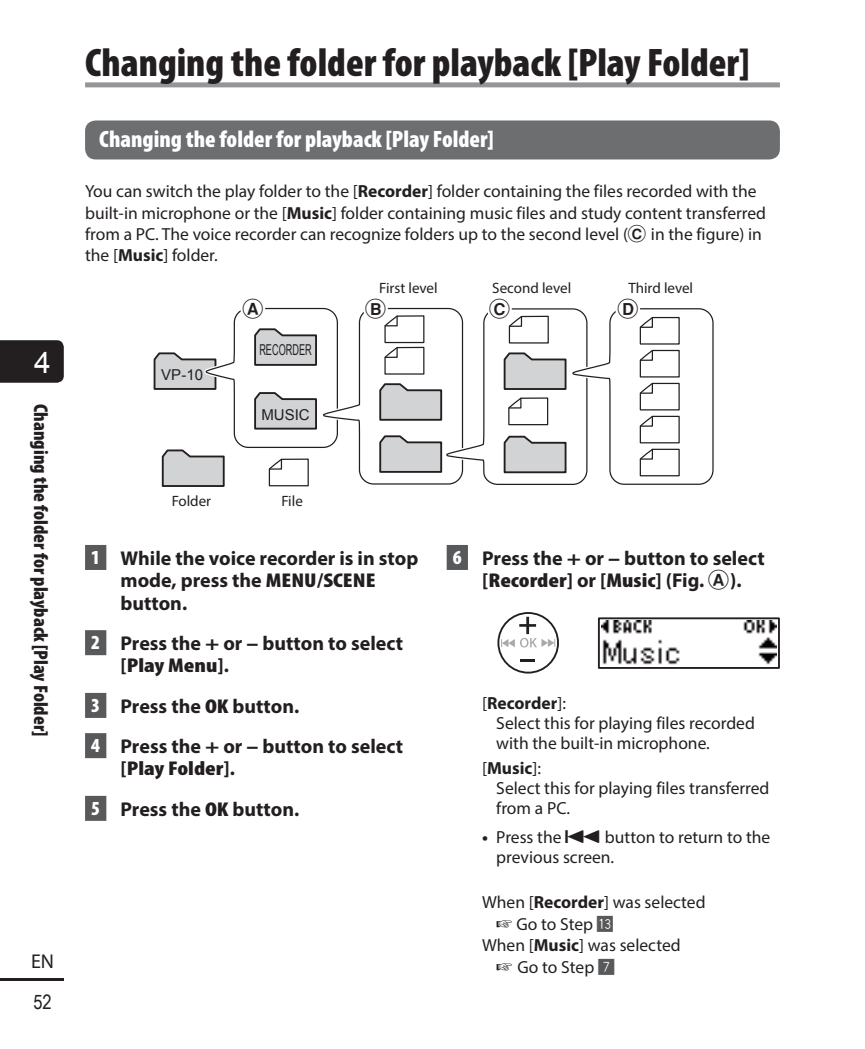
<style>
.page{position:relative;width:865px;height:1049px;background:#fff}
.page>*{position:absolute;margin:0;border:0;box-sizing:border-box;transform-origin:0 0}
.t1{font:900 condensed 40px "Myriad Pro";color:#231f20}
.t2{font:30px "Arial";color:#fff}
.t3{font:900 condensed 23.75px "Myriad Pro";color:#fff}
.t4{font:700 20px/22.5px "Myriad Pro";color:#231f20}
.t5{font:900 condensed 20px "Myriad Pro";color:#231f20}
.t6{font:20px "Circl Posi B2";color:#231f20}
.t7{font:20px "Arial Narrow";color:#231f20}
.t8{font:20px "Myriad Pro";color:#231f20}
.t9{font:17.5px/20px "Myriad Pro";color:#231f20}
.t10{font:15px "Myriad Pro";color:#231f20}
.t11{font:15px "Arial";color:#231f20}
.t12{font:15px "Arial";color:#231f20;scale:.61 1}
.s1{font-weight:700}
.s2{font-family:"Circl Posi B2"}
.s3{font-weight:900;font-stretch:condensed;color:#fff}
.s4{font-weight:900;font-stretch:condensed}
.s5{font-family:"Circl Posi B2";font-weight:400}
.s6{font-family:"AP Yakumono"}
.s7{font-family:"Akakusuji";color:#58595b}
</style>
<div class="page">
<div style="left:0;top:340px;width:64px;height:43px;background:#231f20"></div>
<hr style="left:0;top:978px;width:64px;height:3px;background:#231f20">
<div style="left:85px;top:120px;width:695px;height:39px;background:#6d6e70;border-radius:11px"></div>
<svg style="left:153px;top:307px;width:561px;height:180px"></svg>
<div style="left:243px;top:298px;width:20px;height:20px;background:#fff;border-radius:50%"></div>
<div style="left:240px;top:296px;width:25px;height:25px;border:5px solid #fff;border-radius:50%"></div>
<div style="left:365px;top:298px;width:20px;height:20px;background:#fff;border-radius:50%"></div>
<div style="left:363px;top:296px;width:25px;height:25px;border:5px solid #fff;border-radius:50%"></div>
<div style="left:489px;top:298px;width:20px;height:20px;background:#fff;border-radius:50%"></div>
<div style="left:487px;top:296px;width:25px;height:25px;border:5px solid #fff;border-radius:50%"></div>
<div style="left:617px;top:298px;width:20px;height:20px;background:#fff;border-radius:50%"></div>
<div style="left:615px;top:296px;width:25px;height:25px;border:5px solid #fff;border-radius:50%"></div>
<div style="left:85px;top:545px;width:21px;height:25px;background:#58595b"></div>
<div style="left:85px;top:630px;width:21px;height:25px;background:#58595b"></div>
<div style="left:85px;top:693px;width:21px;height:25px;background:#58595b"></div>
<div style="left:85px;top:733px;width:21px;height:25px;background:#58595b"></div>
<div style="left:85px;top:796px;width:21px;height:25px;background:#58595b"></div>
<div style="left:446px;top:545px;width:22px;height:25px;background:#58595b"></div>
<div style="left:497px;top:612px;width:62px;height:61px;border:2px solid #231f20;border-radius:50%"></div>
<svg style="left:501px;top:617px;width:54px;height:30px"></svg>
<svg style="left:520px;top:659px;width:15px;height:2px"></svg>
<div style="left:598px;top:617px;width:182px;height:52px;border:2px solid #231f20"></div>
<img style="left:601px;top:620px;width:175px;height:45px">
<div style="left:85px;top:82px;width:695px;height:5px;background:#939598"></div>
<h2 class="t2" style="left:34px;top:346px;width:18px">4</h2>
<p class="t5" style="left:48px;top:404px;width:334px;rotate:90deg">Changing the folder for playback [Play Folder]</p>
<p class="t8" style="left:31px;top:953px;width:25px">EN</p>
<p class="t7" style="left:33px;top:991px;width:20px">52</p>
<h1 class="t1" style="left:85px;top:47px;width:666px">Changing the folder for playback [Play Folder]</h1>
<h3 class="t3" style="left:99px;top:130px;width:396px">Changing the folder for playback [Play Folder]</h3>
<p class="t9" style="left:85px;top:182px;width:682px;line-height:21.2px">You can switch the play folder to the [<span class="s1">Recorder</span>] folder containing the files recorded with the built-in microphone or the [<span class="s1">Music</span>] folder containing music files and study content transferred from a PC. The voice recorder can recognize folders up to the second level (<span class="s2">C</span> in the figure) in the [<span class="s1">Music</span>] folder.</p>
<p class="t10" style="left:379px;top:283px;width:60px">First level</p>
<p class="t10" style="left:492px;top:283px;width:81px">Second level</p>
<p class="t10" style="left:628px;top:283px;width:66px">Third level</p>
<p class="t6" style="left:242px;top:297px;width:24px">A</p>
<p class="t6" style="left:365px;top:297px;width:24px">B</p>
<p class="t6" style="left:489px;top:297px;width:24px">C</p>
<p class="t6" style="left:617px;top:297px;width:24px">D</p>
<p class="t11" style="left:161px;top:366px;width:43px">VP-10</p>
<p class="t12" style="left:259px;top:342px;width:87px">RECORDER</p>
<p class="t11" style="left:261px;top:406px;width:50px">MUSIC</p>
<p class="t10" style="left:172px;top:495px;width:41px">Folder</p>
<p class="t10" style="left:281px;top:495px;width:23px">File</p>
<p class="t4" style="left:120px;top:548px;width:299px;text-indent:-29px"><span class="s3">1</span> While the voice recorder is in stop mode, press the <span class="s4">MENU</span>/<span class="s4">SCENE </span>button.</p>
<p class="t4" style="left:120px;top:633px;width:284px;text-indent:-29px"><span class="s3">2</span> Press the <span class="s4">+</span> or <span class="s4">–</span> button to select [<span class="s4">Play Menu</span>].</p>
<p class="t4" style="left:91px;top:687px;width:313px;line-height:40.2px"><span class="s3">3</span> Press the <span class="s4">OK</span> button.<br><span class="s3">4</span> Press the <span class="s4">+</span> or <span class="s4">–</span> button to select</p>
<p class="t4" style="left:91px;top:750px;width:209px;line-height:40.2px;text-indent:29px">[<span class="s4">Play Folder</span>].<br><span class="s3">5</span> Press the <span class="s4">OK</span> button.</p>
<p class="t4" style="left:453px;top:548px;width:313px;text-align:center"><span class="s3">6</span> Press the <span class="s4">+</span> or <span class="s4">–</span> button to select [<span class="s4">Recorder</span>] or [<span class="s4">Music</span>] (Fig. <span class="s5">A</span>).</p>
<p class="t9" style="left:496px;top:694px;width:260px;text-indent:-14px">[<span class="s1">Recorder</span>]:<br>Select this for playing files recorded with the built-in microphone.</p>
<p class="t9" style="left:496px;top:759px;width:274px;text-indent:-14px">[<span class="s1">Music</span>]:<br>Select this for playing files transferred from a PC.</p>
<p class="t9" style="left:496px;top:828px;width:275px;text-indent:-14px"><span class="s1">•</span> Press the <span class="s6">0</span> button to return to the previous screen.</p>
<p class="t9" style="left:482px;top:893px;width:225px">When [<span class="s1">Recorder</span>] was selected</p>
<p class="t9" style="left:496px;top:915px;width:119px">☞ Go to Step <span class="s7">Ï</span></p>
<p class="t9" style="left:482px;top:937px;width:200px">When [<span class="s1">Music</span>] was selected</p>
<p class="t9" style="left:496px;top:958px;width:120px">☞ Go to Step <span class="s7">‘</span></p>
</div>
